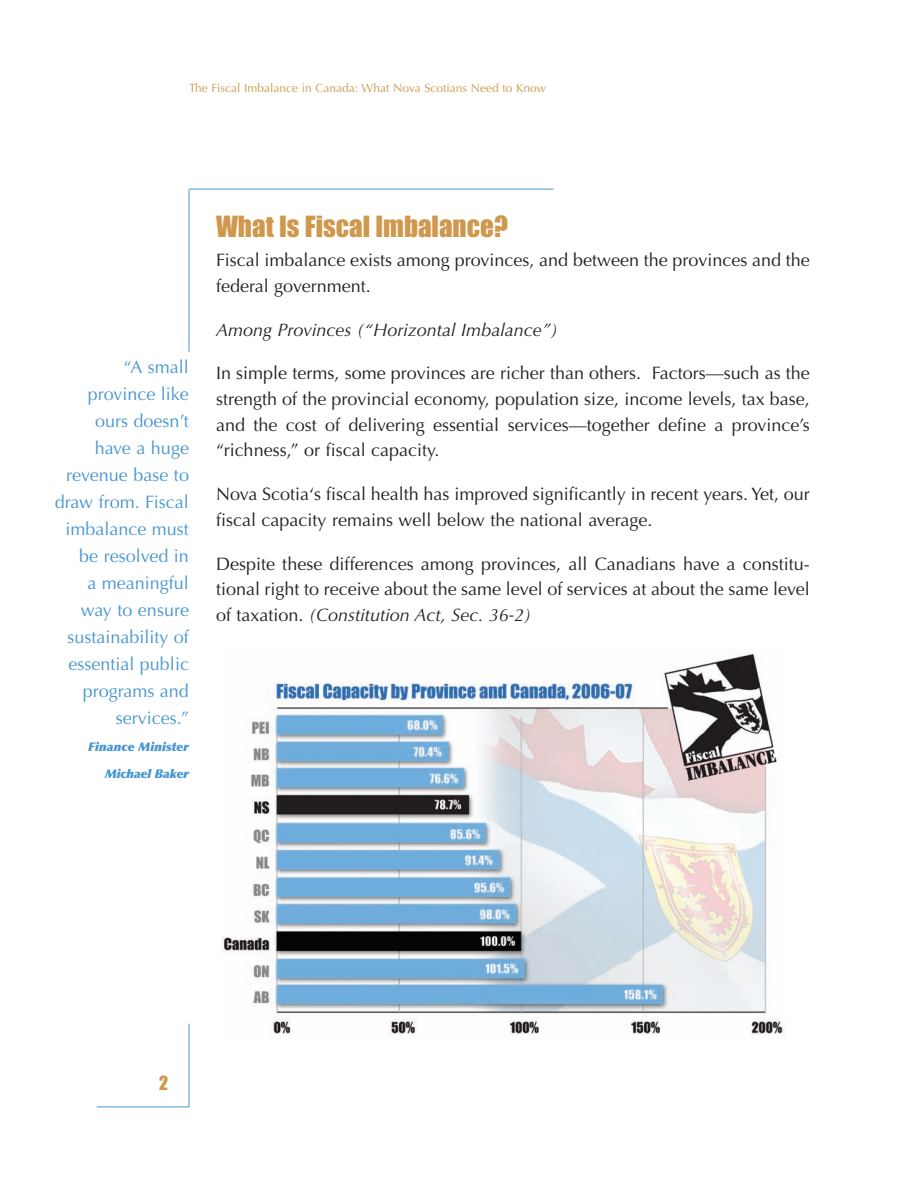
<style>
.page{position:relative;width:918px;height:1188px;background:#fff}
.page>*{position:absolute;margin:0;border:0;box-sizing:border-box;transform-origin:0 0}
.t1{font:27px "Impact";color:#cf984c}
.t2{font:18px/25.7px "Optima";color:#231f20}
.t3{font:18px/27px "Optima";color:#4796d0;text-align:right}
.t4{font:italic 18px "Optima";color:#231f20}
.t5{font:18px "Impact";color:#cf984c}
.t6{font:12px "Optima";color:#cf984c}
.t7{font:italic 900 12px "Optima";color:#4796d0}
.t8{font:italic 900 12px "Optima";letter-spacing:-.02em;color:#4796d0}
.s1{font-style:italic}
</style>
<div class="page">
<hr style="left:189px;top:189px;width:365px;height:1px;background:#4796d0">
<hr style="left:189px;top:190px;width:1px;height:162px;background:#4796d0">
<img style="left:221px;top:653px;width:565px;height:382px">
<hr style="left:97px;top:1107px;width:92px;height:1px;background:#4796d0">
<hr style="left:189px;top:1024px;width:1px;height:83px;background:#4796d0">
<p class="t6" style="left:189px;top:81px;width:359px">The Fiscal Imbalance in Canada: What Nova Scotians Need to Know</p>
<p class="t3" style="left:55px;top:353px;width:136px">“A small province like ours doesn’t have a huge revenue base to draw from. Fiscal imbalance must be resolved in<br>a meaningful way to ensure sustainability of essential public programs and services.”</p>
<p class="t7" style="left:88px;top:742px;width:102px">Finance Minister</p>
<p class="t8" style="left:105px;top:769px;width:85px">Michael Baker</p>
<h1 class="t1" style="left:216px;top:212px;width:294px">What Is Fiscal Imbalance?</h1>
<p class="t2" style="left:216px;top:247px;width:595px">Fiscal imbalance exists among provinces, and between the provinces and the federal government.</p>
<p class="t4" style="left:216px;top:319px;width:343px">Among Provinces (“Horizontal Imbalance”)</p>
<p class="t2" style="left:216px;top:361px;width:595px;text-align:justify">In simple terms, some provinces are richer than others. Factors—such as the strength of the provincial economy, population size, income levels, tax base, and the cost of delivering essential services—together define a province’s “richness,” or fiscal capacity.</p>
<p class="t2" style="left:216px;top:481px;width:595px">Nova Scotia‘s fiscal health has improved significantly in recent years. Yet, our fiscal capacity remains well below the national average.</p>
<p class="t2" style="left:216px;top:551px;width:595px;text-align:justify">Despite these differences among provinces, all Canadians have a constitu&shy;tional right to receive about the same level of services at about the same level of taxation. <span class="s1">(Constitution Act, Sec. 36-2)</span></p>
<p class="t5" style="left:159px;top:1073px;width:11px">2</p>
</div>
